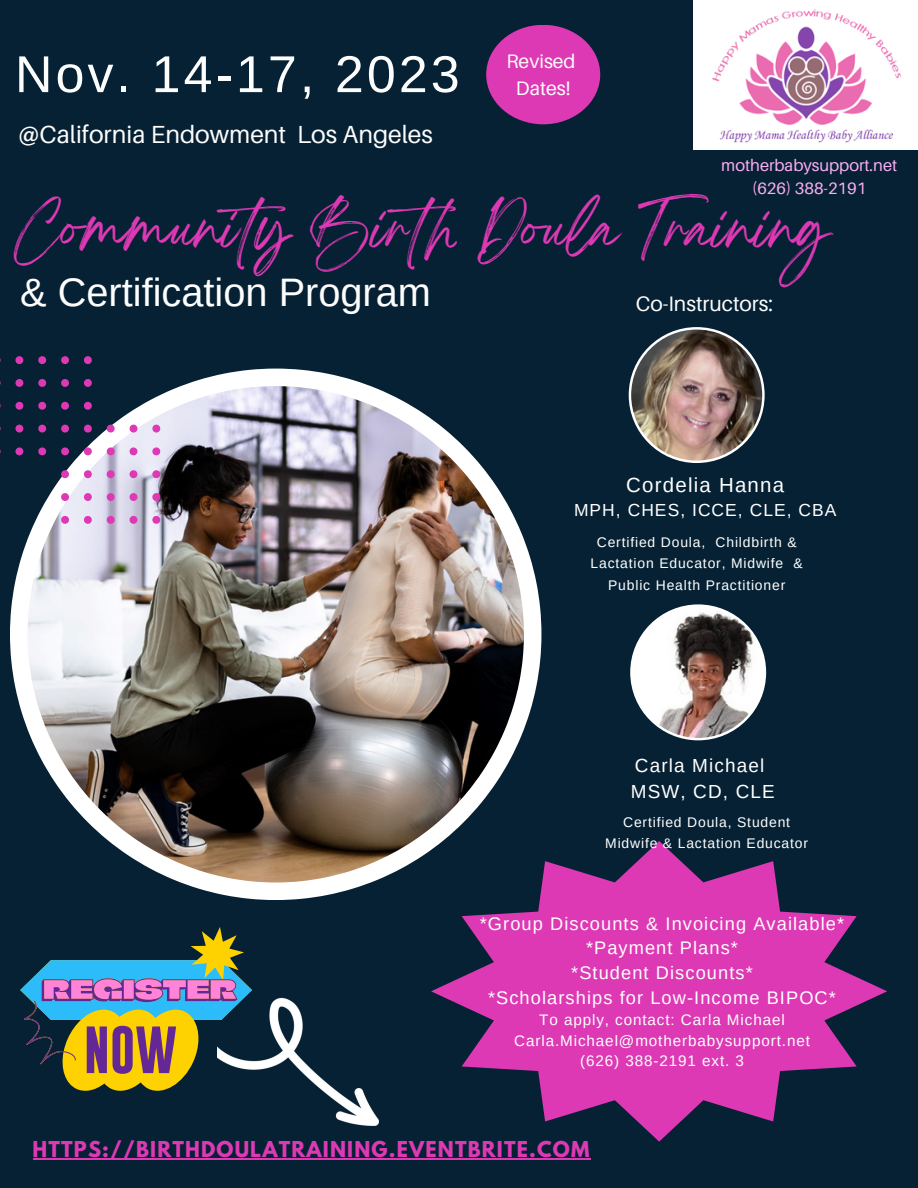
<style>
.page{position:relative;width:918px;height:1188px;background:#062133}
.page>*{position:absolute;margin:0;border:0;box-sizing:border-box;transform-origin:0 0}
.t1{font:51.9px "Arimo";letter-spacing:.06em;color:#fdfdfd}
.t2{font:48.9px "Breathing";color:#dd39b4}
.t3{font:39.75px "Arimo";color:#fdfdfd}
.t4{font:24.75px "Aileron";color:#fdfdfd}
.t5{font:21px "Aileron";color:#fdfdfd}
.t6{font:20.4px "Arimo";letter-spacing:.06em;color:#fff}
.t7{font:19.5px "Aileron";color:#fdfdfd}
.t8{font:700 19.35px "League Spartan";letter-spacing:.06em;color:#dd39b4}
.t9{font:18.9px "Arimo";letter-spacing:.06em;color:#fff}
.t10{font:18.15px "Arimo";letter-spacing:.06em;color:#fff}
.t11{font:17.4px "Arimo";letter-spacing:.06em;color:#fff}
.t12{font:16.5px "Aileron";color:#fbaff3}
.t13{font:15.15px "Arimo";letter-spacing:.06em;color:#fff}
.t14{font:13.95px/21.3px "Arimo";letter-spacing:.06em;color:#fff;text-align:center}
</style>
<div class="page">
<img style="left:629px;top:327px;width:136px;height:136px">
<svg style="left:10px;top:369px;width:531px;height:531px"></svg>
<svg style="left:630px;top:604px;width:136px;height:136px"></svg>
<img style="left:28px;top:386px;width:496px;height:497px">
<svg style="left:15px;top:356px;width:8px;height:8px"></svg>
<svg style="left:38px;top:356px;width:8px;height:8px"></svg>
<svg style="left:61px;top:356px;width:8px;height:8px"></svg>
<svg style="left:84px;top:356px;width:8px;height:8px"></svg>
<svg style="left:15px;top:379px;width:8px;height:8px"></svg>
<svg style="left:38px;top:379px;width:8px;height:8px"></svg>
<svg style="left:61px;top:379px;width:8px;height:8px"></svg>
<svg style="left:84px;top:379px;width:8px;height:8px"></svg>
<svg style="left:15px;top:402px;width:8px;height:8px"></svg>
<svg style="left:38px;top:402px;width:8px;height:8px"></svg>
<svg style="left:61px;top:402px;width:8px;height:8px"></svg>
<svg style="left:84px;top:402px;width:8px;height:8px"></svg>
<svg style="left:15px;top:425px;width:8px;height:8px"></svg>
<svg style="left:38px;top:425px;width:8px;height:8px"></svg>
<svg style="left:61px;top:425px;width:8px;height:8px"></svg>
<svg style="left:84px;top:425px;width:8px;height:8px"></svg>
<svg style="left:107px;top:425px;width:8px;height:8px"></svg>
<svg style="left:130px;top:425px;width:7px;height:8px"></svg>
<svg style="left:152px;top:425px;width:8px;height:8px"></svg>
<svg style="left:15px;top:447px;width:8px;height:8px"></svg>
<svg style="left:38px;top:447px;width:8px;height:8px"></svg>
<svg style="left:61px;top:447px;width:8px;height:8px"></svg>
<svg style="left:84px;top:447px;width:8px;height:8px"></svg>
<svg style="left:107px;top:447px;width:8px;height:8px"></svg>
<svg style="left:130px;top:447px;width:7px;height:8px"></svg>
<svg style="left:152px;top:447px;width:8px;height:8px"></svg>
<svg style="left:61px;top:470px;width:8px;height:8px"></svg>
<svg style="left:84px;top:470px;width:8px;height:8px"></svg>
<svg style="left:107px;top:470px;width:8px;height:8px"></svg>
<svg style="left:130px;top:470px;width:7px;height:8px"></svg>
<svg style="left:152px;top:470px;width:8px;height:8px"></svg>
<svg style="left:61px;top:493px;width:8px;height:8px"></svg>
<svg style="left:84px;top:493px;width:8px;height:8px"></svg>
<svg style="left:107px;top:493px;width:8px;height:8px"></svg>
<svg style="left:130px;top:493px;width:7px;height:8px"></svg>
<svg style="left:152px;top:493px;width:8px;height:8px"></svg>
<svg style="left:61px;top:516px;width:8px;height:8px"></svg>
<svg style="left:84px;top:516px;width:8px;height:8px"></svg>
<svg style="left:107px;top:516px;width:8px;height:8px"></svg>
<svg style="left:130px;top:516px;width:7px;height:8px"></svg>
<svg style="left:152px;top:516px;width:8px;height:8px"></svg>
<img style="left:693px;top:0;width:225px;height:150px">
<div style="left:486px;top:25px;width:114px;height:99px;background:#dd39b4;border-radius:50%"></div>
<svg style="left:20px;top:927px;width:232px;height:164px"></svg>
<img style="left:217px;top:991px;width:161px;height:134px">
<svg style="left:431px;top:841px;width:456px;height:301px;fill:#dd39b4"></svg>
<hr style="left:33px;top:1159px;width:558px;height:1px;background:#dd39b4">
<p class="t1" style="left:15px;top:45px;width:446px">Nov. 14-17, 2023</p>
<p class="t4" style="left:18px;top:119px;width:416px">@California Endowment Los Angeles</p>
<p class="t7" style="left:507px;top:49px;width:71px">Revised</p>
<p class="t7" style="left:516px;top:76px;width:56px">Dates!</p>
<p class="t12" style="left:721px;top:155px;width:177px">motherbabysupport.net</p>
<p class="t12" style="left:752px;top:178px;width:116px">(626) 388-2191</p>
<p class="t2" style="left:15px;top:213px;width:817px">Community Birth Doula Training</p>
<p class="t3" style="left:20px;top:270px;width:412px">&amp; Certification Program</p>
<p class="t5" style="left:636px;top:290px;width:139px">Co-Instructors:</p>
<p class="t6" style="left:626px;top:473px;width:159px">Cordelia Hanna</p>
<p class="t11" style="left:574px;top:501px;width:264px">MPH, CHES, ICCE, CLE, CBA</p>
<p class="t14" style="left:591px;top:531px;width:214px">Certified Doula, Childbirth &amp;<br>Lactation Educator, Midwife &amp;<br>Public Health Practitioner</p>
<p class="t9" style="left:635px;top:755px;width:131px">Carla Michael</p>
<p class="t9" style="left:631px;top:781px;width:145px">MSW, CD, CLE</p>
<p class="t14" style="left:605px;top:811px;width:204px">Certified Doula, Student<br>Midwife &amp; Lactation Educator</p>
<p class="t10" style="left:480px;top:913px;width:366px">*Group Discounts &amp; Invoicing Available*</p>
<p class="t10" style="left:586px;top:938px;width:153px">*Payment Plans*</p>
<p class="t10" style="left:571px;top:963px;width:183px">*Student Discounts*</p>
<p class="t10" style="left:488px;top:988px;width:349px">*Scholarships for Low-Income BIPOC*</p>
<p class="t13" style="left:539px;top:1012px;width:247px">To apply, contact: Carla Michael</p>
<p class="t13" style="left:514px;top:1032px;width:297px">Carla.Michael@motherbabysupport.net</p>
<p class="t13" style="left:580px;top:1052px;width:165px">(626) 388-2191 ext. 3</p>
<p class="t8" style="left:33px;top:1140px;width:558px">HTTPS://BIRTHDOULATRAINING.EVENTBRITE.COM</p>
</div>
